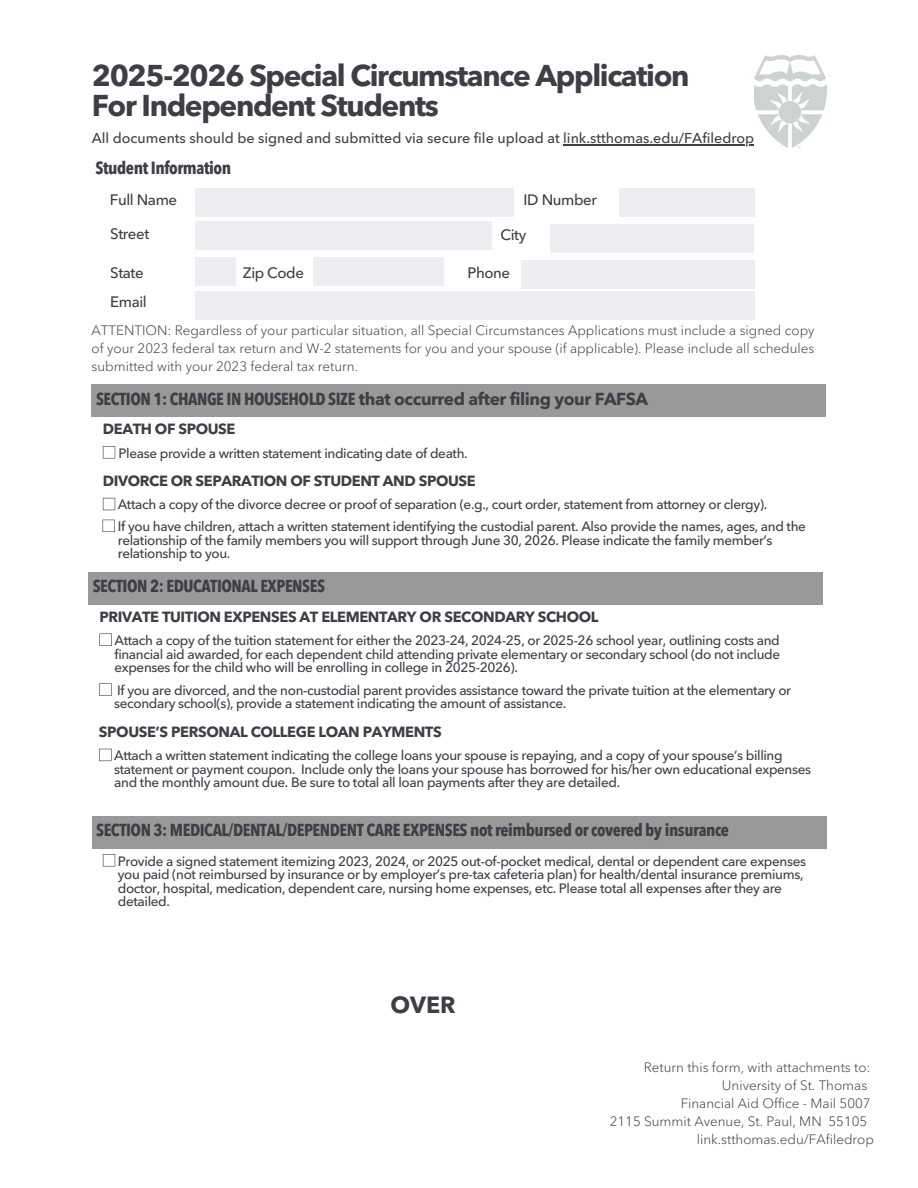
<style>
.page{position:relative;width:918px;height:1188px;background:#fff}
.page>*{position:absolute;margin:0;border:0;box-sizing:border-box;transform-origin:0 0}
.t1{font:700 29.85px/29.7px "Avenir Next LT Pro";letter-spacing:-.045em;color:#3f3e47}
.t2{font:700 23.25px "Avenir Next LT Pro";color:#3f3e47}
.t3{font:700 condensed 17.55px "Avenir Next LT Pro";letter-spacing:-.025em;color:#3f3e47}
.t4{font:700 condensed 17.25px "Avenir Next LT Pro";letter-spacing:-.025em;color:#3f3e47}
.t5{font:700 17.25px "Avenir Next LT Pro";letter-spacing:-.025em;color:#3f3e47}
.t6{font:500 15px "Avenir Next LT Pro";letter-spacing:-.025em;color:#3f3e47}
.t7{font:700 14.7px "Avenir Next LT Pro";letter-spacing:-.025em;color:#3f3e47}
.t8{font:500 14.25px "Avenir Next LT Pro";color:#3f3e47}
.t9{font:500 13.5px/13.5px "Avenir Next LT Pro";letter-spacing:-.025em;color:#3f3e47}
.t10{font:300 13.5px/18px "Avenir Next LT Pro";color:#3f3e47;text-align:justify}
.s1{font-stretch:condensed}
</style>
<div class="page">
<div style="left:195px;top:188px;width:319px;height:28px;background:#edeef1"></div>
<div style="left:619px;top:188px;width:135px;height:28px;background:#edeef1"></div>
<div style="left:521px;top:260px;width:233px;height:28px;background:#edeef1"></div>
<div style="left:195px;top:257px;width:41px;height:29px;background:#edeef1"></div>
<div style="left:195px;top:221px;width:297px;height:29px;background:#edeef1"></div>
<div style="left:550px;top:224px;width:204px;height:29px;background:#edeef1"></div>
<img style="left:754px;top:56px;width:72px;height:92px">
<div style="left:313px;top:257px;width:131px;height:29px;background:#edeef1"></div>
<div style="left:92px;top:384px;width:734px;height:33px;background:#999"></div>
<svg style="left:103px;top:446px;width:12px;height:12px"></svg>
<hr style="left:563px;top:144px;width:191px;height:1px;background:#3f3e47">
<svg style="left:103px;top:498px;width:12px;height:12px"></svg>
<svg style="left:103px;top:520px;width:12px;height:12px"></svg>
<div style="left:88px;top:572px;width:735px;height:33px;background:#999"></div>
<svg style="left:100px;top:634px;width:12px;height:12px"></svg>
<svg style="left:99px;top:749px;width:13px;height:12px"></svg>
<div style="left:92px;top:816px;width:734px;height:32px;background:#999"></div>
<div style="left:195px;top:291px;width:559px;height:29px;background:#edeef1"></div>
<svg style="left:103px;top:854px;width:12px;height:12px"></svg>
<svg style="left:99px;top:683px;width:13px;height:13px"></svg>
<h4 class="t1" style="left:92px;top:63px;width:599px">2025-2026 Special Circumstance Application<br>For Independent Students</h4>
<h6 class="t8" style="left:92px;top:132px;width:664px">All documents should be signed and submitted via secure file upload at link.stthomas.edu/FAfiledrop</h6>
<h6 class="t3" style="left:95px;top:160px;width:137px">Student Information</h6>
<h6 class="t6" style="left:110px;top:194px;width:69px">Full Name</h6>
<h6 class="t6" style="left:524px;top:194px;width:75px">ID Number</h6>
<h6 class="t6" style="left:110px;top:228px;width:41px">Street</h6>
<p class="t6" style="left:501px;top:228px;width:27px">City</p>
<h6 class="t6" style="left:110px;top:267px;width:35px">State</h6>
<h6 class="t6" style="left:468px;top:267px;width:44px">Phone</h6>
<h1 class="t6" style="left:243px;top:267px;width:63px">Zip Code</h1>
<p class="t6" style="left:110px;top:296px;width:38px">Email</p>
<p class="t10" style="left:92px;top:321px;width:724px">ATTENTION: Regardless of your particular situation, all Special Circumstances Applications must include a signed copy of your 2023 federal tax return and W-2 statements for you and your spouse (if applicable). Please include all schedules submitted with your 2023 federal tax return.</p>
<h6 class="t5" style="left:96px;top:392px;width:554px"><span class="s1">SECTION 1: CHANGE IN HOUSEHOLD SIZE</span> that occurred after filing your FAFSA</h6>
<h4 class="t7" style="left:103px;top:423px;width:134px">DEATH OF SPOUSE</h4>
<h5 class="t9" style="left:119px;top:447px;width:351px">Please provide a written statement indicating date of death.</h5>
<p class="t7" style="left:103px;top:475px;width:374px">DIVORCE OR SEPARATION OF STUDENT AND SPOUSE</p>
<p class="t9" style="left:118px;top:499px;width:651px">Attach a copy of the divorce decree or proof of separation (e.g., court order, statement from attorney or clergy).</p>
<h5 class="t9" style="left:118px;top:521px;width:690px">If you have children, attach a written statement identifying the custodial parent. Also provide the names, ages, and the relationship of the family members you will support through June 30, 2026. Please indicate the family member’s relationship to you.</h5>
<p class="t4" style="left:93px;top:579px;width:234px">SECTION 2: EDUCATIONAL EXPENSES</p>
<p class="t7" style="left:100px;top:611px;width:501px">PRIVATE TUITION EXPENSES AT ELEMENTARY OR SECONDARY SCHOOL</p>
<p class="t9" style="left:115px;top:635px;width:667px;text-align:justify">Attach a copy of the tuition statement for either the 2023-24, 2024-25, or 2025-26 school year, outlining costs and financial aid awarded, for each dependent child attending private elementary or secondary school (do not include expenses for the child who will be enrolling in college in 2025-2026).</p>
<p class="t9" style="left:114px;top:685px;width:678px">If you are divorced, and the non-custodial parent provides assistance toward the private tuition at the elementary or secondary school(s), provide a statement indicating the amount of assistance.</p>
<p class="t7" style="left:99px;top:726px;width:344px">SPOUSE’S PERSONAL COLLEGE LOAN PAYMENTS</p>
<h3 class="t9" style="left:114px;top:750px;width:698px">Attach a written statement indicating the college loans your spouse is repaying, and a copy of your spouse’s billing statement or payment coupon. Include only the loans your spouse has borrowed for his/her own educational expenses and the monthly amount due. Be sure to total all loan payments after they are detailed.</h3>
<h5 class="t4" style="left:96px;top:823px;width:634px">SECTION 3: MEDICAL/DENTAL/DEPENDENT CARE EXPENSES not reimbursed or covered by insurance</h5>
<h4 class="t9" style="left:118px;top:855px;width:690px">Provide a signed statement itemizing 2023, 2024, or 2025 out-of-pocket medical, dental or dependent care expenses you paid (not reimbursed by insurance or by employer’s pre-tax cafeteria plan) for health/dental insurance premiums, doctor, hospital, medication, dependent care, nursing home expenses, etc. Please total all expenses after they are detailed.</h4>
<p class="t2" style="left:390px;top:996px;width:67px">OVER</p>
<p class="t10" style="left:644px;top:1058px;width:228px">Return this form, with attachments to:</p>
<p class="t10" style="left:722px;top:1076px;width:147px">University of St. Thomas</p>
<p class="t10" style="left:681px;top:1094px;width:191px">Financial Aid Office - Mail 5007</p>
<p class="t10" style="left:610px;top:1112px;width:259px">2115 Summit Avenue, St. Paul, MN 55105</p>
<h5 class="t10" style="left:697px;top:1130px;width:179px">link.stthomas.edu/FAfiledrop</h5>
</div>
